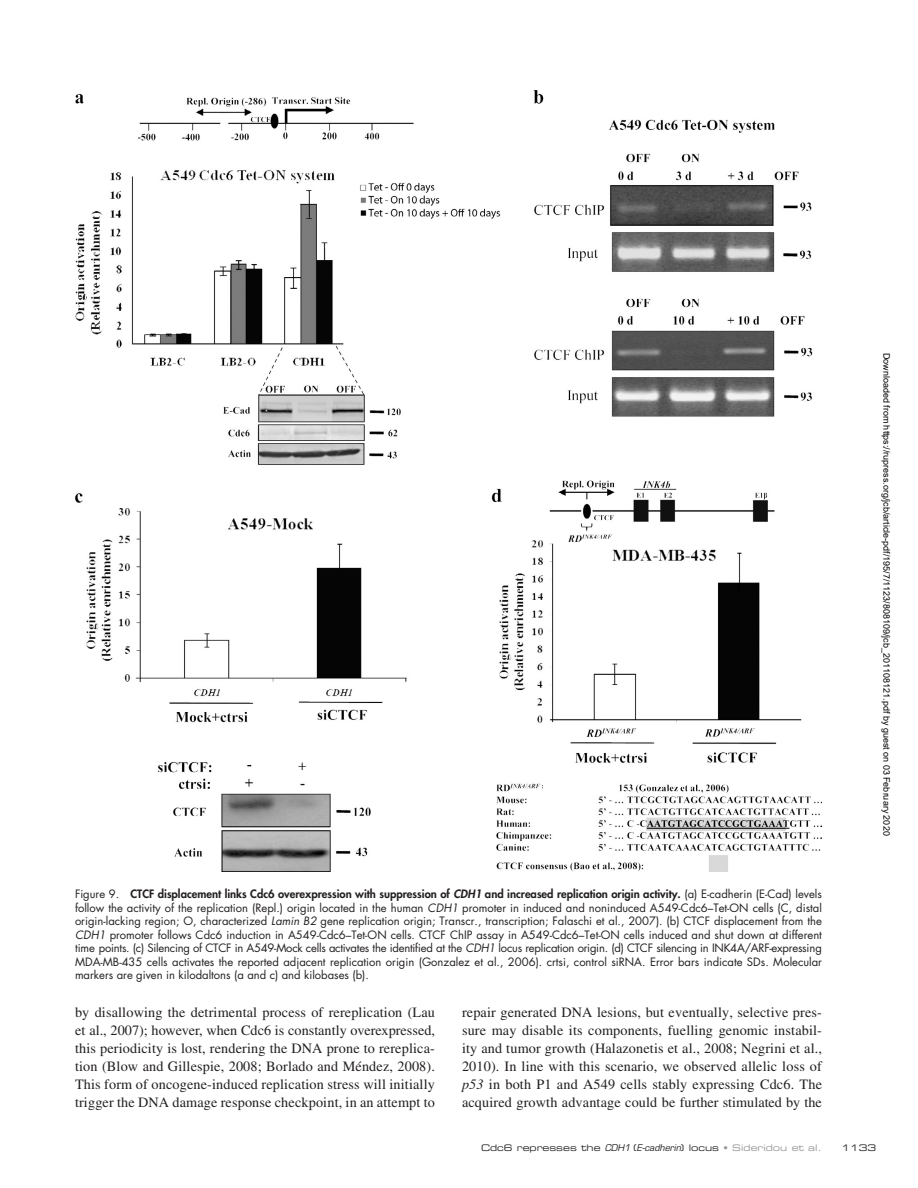
<style>
.page{position:relative;width:918px;height:1188px;background:#fff}
.page>*{position:absolute;margin:0;border:0;box-sizing:border-box;transform-origin:0 0}
.t1{font:14.25px/18px "Times LT Std";letter-spacing:.01em;color:#231f20;text-align:justify}
.t2{font:11.25px/13.5px "Futura Std";color:#231f20;text-align:justify}
.t3{font:9px "Arial";color:#000}
.t4{font:9px "Eurostile LT Std Ex 2";color:#231f20}
.s1{font-weight:800}
.s2{font-weight:800;font-style:italic}
.s3{font-style:italic}
.s4{font-family:"Eurostile LT Std";font-style:italic}
.s5{color:#949698}
</style>
<div class="page">
<img style="left:75px;top:90px;width:747px;height:781px">
<p class="t2" style="left:75px;top:887px;width:749px">Figure 9. <span class="s1">CTCF displacement links Cdc6 overexpression with suppression of</span> <span class="s2">CDH1</span> <span class="s1">and increased replication origin activity.</span> (a) E-cadherin (E-Cad) levels follow the activity of the replication (Repl.) origin located in the human <span class="s3">CDH1</span> promoter in induced and noninduced A549-Cdc6–Tet-ON cells (C, distal origin-lacking region; O, characterized <span class="s3">Lamin B2</span> gene replication origin; Transcr., transcription; Falaschi et al., 2007). (b) CTCF displacement from the <span class="s3">CDH1</span> promoter follows Cdc6 induction in A549-Cdc6–Tet-ON cells. CTCF ChIP assay in A549-Cdc6–Tet-ON cells induced and shut down at different time points. (c) Silencing of CTCF in A549-Mock cells activates the identified at the <span class="s3">CDH1</span> locus replication origin. (d) CTCF silencing in INK4A/ARF-expressing MDA-MB-435 cells activates the reported adjacent replication origin (Gonzalez et al., 2006). crtsi, control siRNA. Error bars indicate SDs. Molecular markers are given in kilodaltons (a and c) and kilobases (b).</p>
<p class="t1" style="left:75px;top:1004px;width:362px">by disallowing the detrimental process of rereplication (Lau et al., 2007); however, when Cdc6 is constantly overexpressed, this periodicity is lost, rendering the DNA prone to rereplica&shy;tion (Blow and Gillespie, 2008; Borlado and Méndez, 2008).<br>This form of oncogene-induced replication stress will initially trigger the DNA damage response checkpoint, in an attempt to</p>
<p class="t1" style="left:462px;top:1004px;width:362px">repair generated DNA lesions, but eventually, selective pres&shy;sure may disable its components, fuelling genomic instabil&shy;ity and tumor growth (Halazonetis et al., 2008; Negrini et al., 2010). In line with this scenario, we observed allelic loss of <span class="s3">p53</span> in both P1 and A549 cells stably expressing Cdc6. The acquired growth advantage could be further stimulated by the</p>
<p class="t3" style="left:890px;top:352px;width:485px;rotate:90deg">Downloaded from https://rupress.org/jcb/article-pdf/195/7/1123/808109/jcb_201108121.pdf by guest on 03 February 2020</p>
<p class="t4" style="left:481px;top:1142px;width:342px">Cdc6 represses the <span class="s4">CDH1</span> (<span class="s4">E-cadherin</span>) locus <span class="s5">• Sideridou et al.</span></p>
<p class="t4" style="left:842px;top:1142px;width:36px">1133</p>
</div>
